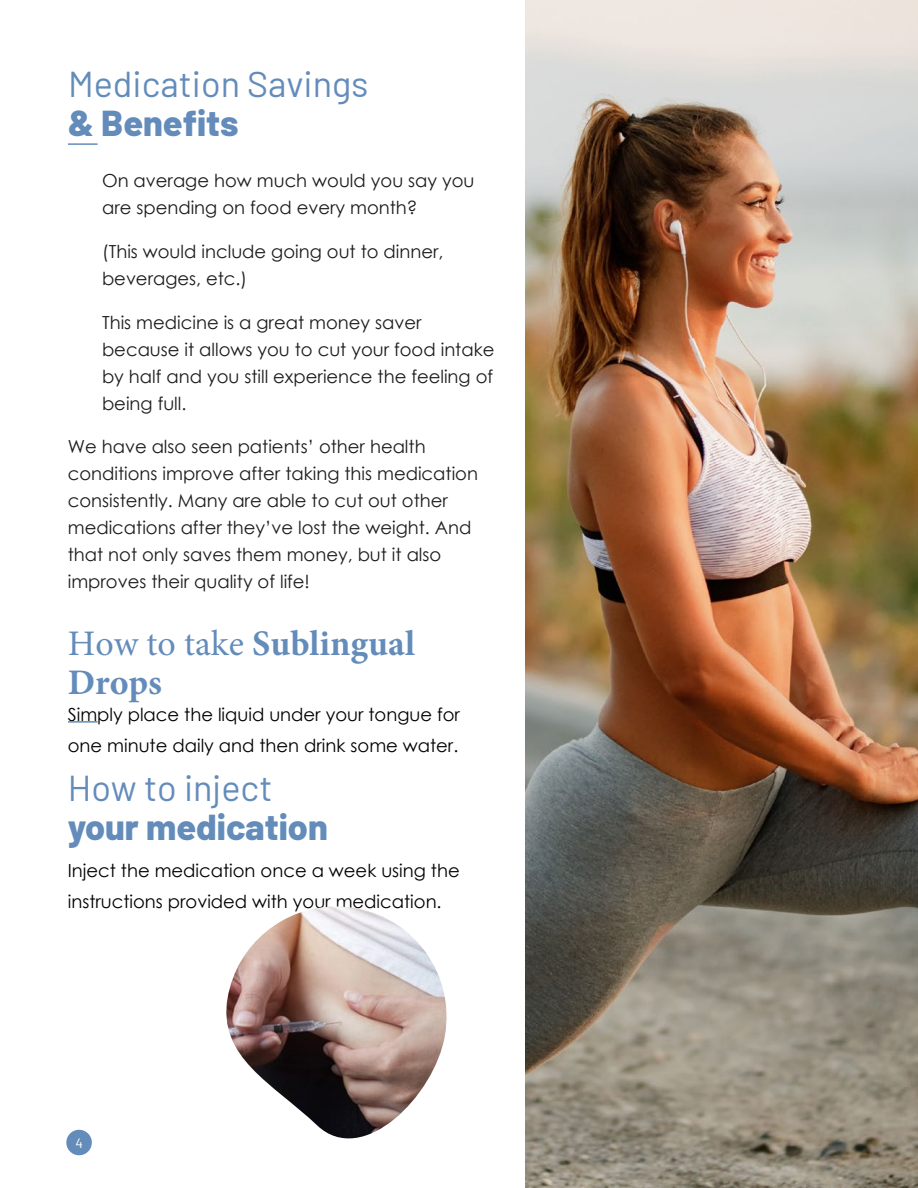
<style>
.page{position:relative;width:918px;height:1188px;background:#fff}
.page>*{position:absolute;margin:0;border:0;box-sizing:border-box;transform-origin:0 0}
.t1{font:800 36px/39px "Barlow";color:#638cbb}
.t2{font:700 36px/39px "Minion Pro";color:#638cbb}
.t3{font:36px "Barlow";color:#638cbb}
.t4{font:18px/27px "Century Gothic";color:#1c1c1c}
.t5{font:18px/31.3px "Century Gothic";color:#000}
.t6{font:13.5px "Barlow";color:#fff}
.s1{font-weight:400}
</style>
<div class="page">
<img style="left:526px;top:0;width:392px;height:1188px">
<hr style="left:68px;top:143px;width:30px;height:2px;background:#638cbb">
<hr style="left:68px;top:721px;width:30px;height:2px;background:#638cbb">
<img style="left:226px;top:906px;width:221px;height:233px">
<div style="left:66px;top:1130px;width:26px;height:25px;background:#638cbb;border-radius:50%"></div>
<p class="t3" style="left:68px;top:58px;width:302px">Medication Savings</p>
<p class="t1" style="left:68px;top:100px;width:172px">&amp; Benefits</p>
<p class="t4" style="left:102px;top:167px;width:374px">On average how much would you say you are spending on food every month?</p>
<p class="t4" style="left:102px;top:238px;width:343px">(This would include going out to dinner, beverages, etc.)</p>
<p class="t4" style="left:102px;top:309px;width:394px">This medicine is a great money saver because it allows you to cut your food intake by half and you still experience the feeling of being full.</p>
<p class="t4" style="left:68px;top:433px;width:412px">We have also seen patients’ other health conditions improve after taking this medication consistently. Many are able to cut out other medications after they’ve lost the weight. And that not only saves them money, but it also improves their quality of life!</p>
<p class="t2" style="left:68px;top:623px;width:349px"><span class="s1">How to take</span> Sublingual<br>Drops</p>
<p class="t5" style="left:68px;top:698px;width:394px">Simply place the liquid under your tongue for one minute daily and then drink some water.</p>
<p class="t1" style="left:68px;top:766px;width:262px"><span class="s1">How to inject </span>your medication</p>
<p class="t5" style="left:68px;top:854px;width:393px">Inject the medication once a week using the instructions provided with your medication.</p>
<p class="t6" style="left:75px;top:1133px;width:9px">4</p>
</div>
